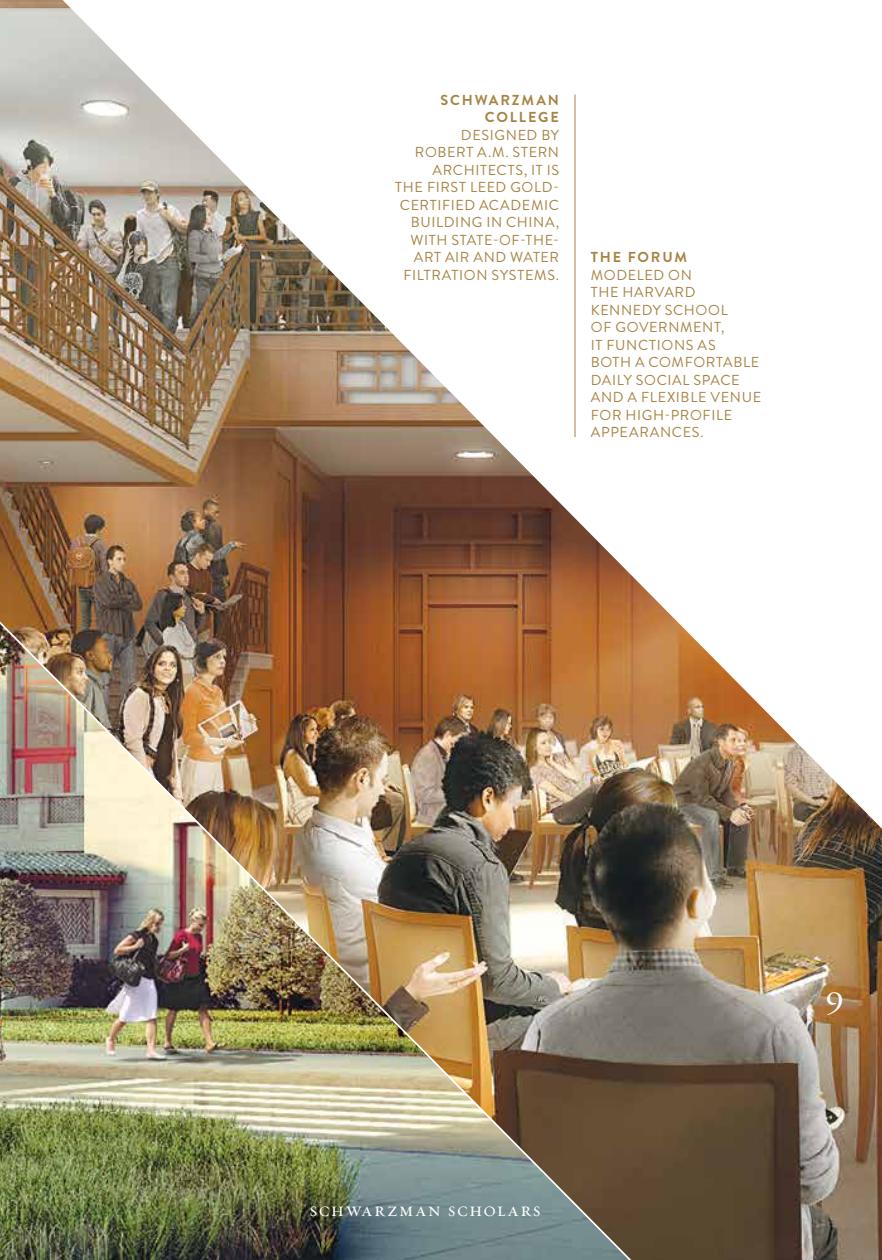
<style>
.page{position:relative;width:882px;height:1260px;background:#fff}
.page>*{position:absolute;margin:0;border:0;box-sizing:border-box;transform-origin:0 0}
.t1{font:35px "Requiem Text HTF Small Caps";color:#fff}
.t2{font:19.25px "Requiem Text HTF Small Caps";letter-spacing:.075em;color:#fff}
.t3{font:14.35px/17.5px "Brandon Grotesque";letter-spacing:.045em;color:#a78344;text-align:right}
.t4{font:700 14.35px/17.5px "Brandon Grotesque";letter-spacing:.125em;color:#a78344;text-align:right}
</style>
<div class="page">
<img style="left:0;top:0;width:882px;height:1260px">
<hr style="left:575px;top:94px;width:1px;height:343px;background:#a78344">
<p class="t4" style="left:441px;top:91px;width:120px">SCHWARZMAN<br>COLLEGE</p>
<p class="t3" style="left:395px;top:126px;width:165px">DESIGNED BY<br>ROBERT A.M. STERN<br>ARCHITECTS, IT IS<br>THE FIRST LEED GOLD-<br>CERTIFIED ACADEMIC<br>BUILDING IN CHINA,<br>WITH STATE-OF-THE-<br>ART AIR AND WATER<br>FILTRATION SYSTEMS.</p>
<p class="t4" style="left:591px;top:249px;width:98px">THE FORUM</p>
<p class="t3" style="left:591px;top:266px;width:172px;text-align:left">MODELED ON<br>THE HARVARD<br>KENNEDY SCHOOL<br>OF GOVERNMENT,<br>IT FUNCTIONS AS<br>BOTH A COMFORTABLE<br>DAILY SOCIAL SPACE<br>AND A FLEXIBLE VENUE<br>FOR HIGH-PROFILE<br>APPEARANCES.</p>
<h2 class="t2" style="left:310px;top:1198px;width:233px">schwarzman scholars</h2>
<h1 class="t1" style="left:825px;top:976px;width:21px">9</h1>
</div>
